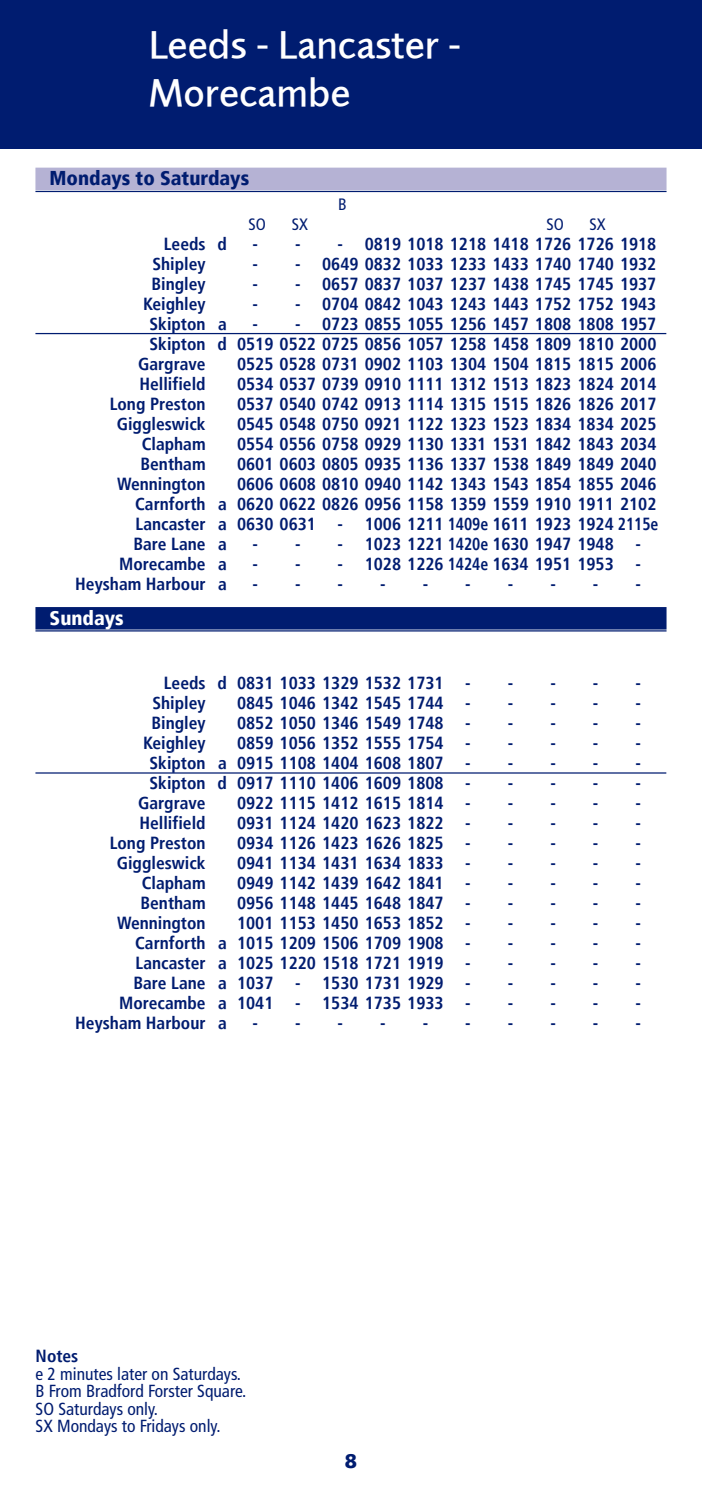
<style>
.page{position:relative;width:702px;height:1489px;background:#fff}
.page>*{position:absolute;margin:0;border:0;box-sizing:border-box;transform-origin:0 0}
.Table_Head{font:500 40px/48px "Foundry Sans";color:#fff}
.Day_Head_Mon_-_Sat{font:900 condensed 20px "Frutiger LT";color:#001c70}
.Day_Head_Mon_-_Sun{font:900 condensed 20px "Frutiger LT";color:#fff}
.Folio_Left{font:900 20px "Frutiger LT";color:#001c70}
.Table_Text{font:700 condensed 17.5px "Frutiger LT";color:#001c70}
.Notes{font:condensed 17.5px "Frutiger LT";color:#001c70}
.Notes_Head{font:700 condensed 17.5px "Frutiger LT";color:#001c70}
.Codes_-_Medium{font:condensed 16.5px "Frutiger LT";color:#001c70}
</style>
<div class="page">
<div style="left:0;top:0;width:702px;height:149px;background:#001c70"></div>
<div style="left:35px;top:168px;width:631px;height:22px;background:#b5b2d4"></div>
<hr style="left:35px;top:191px;width:631px;height:1px;background:#001c70">
<hr style="left:35px;top:333px;width:631px;height:1px;background:#001c70">
<div style="left:35px;top:607px;width:631px;height:22px;background:#001c70"></div>
<hr style="left:35px;top:630px;width:631px;height:1px;background:#001c70">
<hr style="left:35px;top:772px;width:631px;height:1px;background:#001c70">
<p class="Table_Head" style="left:149px;top:20px;width:313px">Leeds - Lancaster -<br>Morecambe</p>
<p class="Day_Head_Mon_-_Sat" style="left:50px;top:166px;width:201px">Mondays to Saturdays</p>
<p class="Codes_-_Medium" style="left:338px;top:195px;width:10px">B</p>
<p class="Codes_-_Medium" style="left:248px;top:214px;width:19px">SO</p>
<p class="Codes_-_Medium" style="left:292px;top:214px;width:18px">SX</p>
<p class="Codes_-_Medium" style="left:546px;top:214px;width:19px">SO</p>
<p class="Codes_-_Medium" style="left:589px;top:214px;width:18px">SX</p>
<p class="Table_Text" style="left:164px;top:233px;width:65px">Leeds d</p>
<p class="Table_Text" style="left:252px;top:233px;width:50px">- -</p>
<p class="Table_Text" style="left:337px;top:233px;width:320px">- 0819 1018 1218 1418 1726 1726 1918</p>
<p class="Table_Text" style="left:152px;top:253px;width:55px">Shipley</p>
<p class="Table_Text" style="left:252px;top:253px;width:405px">- - 0649 0832 1033 1233 1433 1740 1740 1932</p>
<p class="Table_Text" style="left:151px;top:273px;width:56px">Bingley</p>
<p class="Table_Text" style="left:252px;top:273px;width:405px">- - 0657 0837 1037 1237 1438 1745 1745 1937</p>
<p class="Table_Text" style="left:143px;top:293px;width:64px">Keighley</p>
<p class="Table_Text" style="left:252px;top:293px;width:405px">- - 0704 0842 1043 1243 1443 1752 1752 1943</p>
<p class="Table_Text" style="left:149px;top:313px;width:79px">Skipton a</p>
<p class="Table_Text" style="left:252px;top:313px;width:405px">- - 0723 0855 1055 1256 1457 1808 1808 1957</p>
<p class="Table_Text" style="left:149px;top:333px;width:508px">Skipton d 0519 0522 0725 0856 1057 1258 1458 1809 1810 2000</p>
<p class="Table_Text" style="left:138px;top:353px;width:69px">Gargrave</p>
<p class="Table_Text" style="left:237px;top:353px;width:421px">0525 0528 0731 0902 1103 1304 1504 1815 1815 2006</p>
<p class="Table_Text" style="left:139px;top:373px;width:68px">Hellifield</p>
<p class="Table_Text" style="left:237px;top:373px;width:421px">0534 0537 0739 0910 1111 1312 1513 1823 1824 2014</p>
<p class="Table_Text" style="left:110px;top:393px;width:97px">Long Preston</p>
<p class="Table_Text" style="left:237px;top:393px;width:421px">0537 0540 0742 0913 1114 1315 1515 1826 1826 2017</p>
<p class="Table_Text" style="left:117px;top:413px;width:90px">Giggleswick</p>
<p class="Table_Text" style="left:237px;top:413px;width:421px">0545 0548 0750 0921 1122 1323 1523 1834 1834 2025</p>
<p class="Table_Text" style="left:142px;top:433px;width:65px">Clapham</p>
<p class="Table_Text" style="left:237px;top:433px;width:421px">0554 0556 0758 0929 1130 1331 1531 1842 1843 2034</p>
<p class="Table_Text" style="left:140px;top:453px;width:67px">Bentham</p>
<p class="Table_Text" style="left:237px;top:453px;width:421px">0601 0603 0805 0935 1136 1337 1538 1849 1849 2040</p>
<p class="Table_Text" style="left:117px;top:473px;width:90px">Wennington</p>
<p class="Table_Text" style="left:237px;top:473px;width:421px">0606 0608 0810 0940 1142 1343 1543 1854 1855 2046</p>
<p class="Table_Text" style="left:135px;top:493px;width:522px">Carnforth a 0620 0622 0826 0956 1158 1359 1559 1910 1911 2102</p>
<p class="Table_Text" style="left:136px;top:513px;width:524px">Lancaster a 0630 0631 - 1006 1211 1409e 1611 1923 1924 2115e</p>
<p class="Table_Text" style="left:133px;top:533px;width:95px">Bare Lane a</p>
<p class="Table_Text" style="left:252px;top:533px;width:50px">- -</p>
<p class="Table_Text" style="left:337px;top:533px;width:305px">- 1023 1221 1420e 1630 1947 1948 -</p>
<p class="Table_Text" style="left:119px;top:553px;width:109px">Morecambe a</p>
<p class="Table_Text" style="left:252px;top:553px;width:50px">- -</p>
<p class="Table_Text" style="left:337px;top:553px;width:305px">- 1028 1226 1424e 1634 1951 1953 -</p>
<p class="Table_Text" style="left:75px;top:573px;width:153px">Heysham Harbour a</p>
<p class="Table_Text" style="left:252px;top:573px;width:50px">- -</p>
<p class="Table_Text" style="left:337px;top:573px;width:50px">- -</p>
<p class="Table_Text" style="left:422px;top:573px;width:50px">- -</p>
<p class="Table_Text" style="left:508px;top:573px;width:50px">- -</p>
<p class="Table_Text" style="left:593px;top:573px;width:50px">- -</p>
<p class="Day_Head_Mon_-_Sun" style="left:50px;top:605px;width:76px">Sundays</p>
<p class="Table_Text" style="left:164px;top:672px;width:308px">Leeds d 0831 1033 1329 1532 1731 -</p>
<p class="Table_Text" style="left:507px;top:672px;width:50px">- -</p>
<p class="Table_Text" style="left:593px;top:672px;width:50px">- -</p>
<p class="Table_Text" style="left:152px;top:692px;width:55px">Shipley</p>
<p class="Table_Text" style="left:237px;top:692px;width:235px">0845 1046 1342 1545 1744 -</p>
<p class="Table_Text" style="left:507px;top:692px;width:50px">- -</p>
<p class="Table_Text" style="left:593px;top:692px;width:50px">- -</p>
<p class="Table_Text" style="left:151px;top:712px;width:56px">Bingley</p>
<p class="Table_Text" style="left:237px;top:712px;width:235px">0852 1050 1346 1549 1748 -</p>
<p class="Table_Text" style="left:507px;top:712px;width:50px">- -</p>
<p class="Table_Text" style="left:593px;top:712px;width:50px">- -</p>
<p class="Table_Text" style="left:143px;top:732px;width:64px">Keighley</p>
<p class="Table_Text" style="left:237px;top:732px;width:235px">0859 1056 1352 1555 1754 -</p>
<p class="Table_Text" style="left:507px;top:732px;width:50px">- -</p>
<p class="Table_Text" style="left:593px;top:732px;width:50px">- -</p>
<p class="Table_Text" style="left:149px;top:752px;width:323px">Skipton a 0915 1108 1404 1608 1807 -</p>
<p class="Table_Text" style="left:507px;top:752px;width:50px">- -</p>
<p class="Table_Text" style="left:593px;top:752px;width:50px">- -</p>
<p class="Table_Text" style="left:149px;top:772px;width:323px">Skipton d 0917 1110 1406 1609 1808 -</p>
<p class="Table_Text" style="left:507px;top:772px;width:50px">- -</p>
<p class="Table_Text" style="left:593px;top:772px;width:50px">- -</p>
<p class="Table_Text" style="left:138px;top:792px;width:69px">Gargrave</p>
<p class="Table_Text" style="left:237px;top:792px;width:235px">0922 1115 1412 1615 1814 -</p>
<p class="Table_Text" style="left:507px;top:792px;width:50px">- -</p>
<p class="Table_Text" style="left:593px;top:792px;width:50px">- -</p>
<p class="Table_Text" style="left:139px;top:812px;width:68px">Hellifield</p>
<p class="Table_Text" style="left:237px;top:812px;width:235px">0931 1124 1420 1623 1822 -</p>
<p class="Table_Text" style="left:507px;top:812px;width:50px">- -</p>
<p class="Table_Text" style="left:593px;top:812px;width:50px">- -</p>
<p class="Table_Text" style="left:110px;top:832px;width:97px">Long Preston</p>
<p class="Table_Text" style="left:237px;top:832px;width:235px">0934 1126 1423 1626 1825 -</p>
<p class="Table_Text" style="left:507px;top:832px;width:50px">- -</p>
<p class="Table_Text" style="left:593px;top:832px;width:50px">- -</p>
<p class="Table_Text" style="left:117px;top:852px;width:90px">Giggleswick</p>
<p class="Table_Text" style="left:237px;top:852px;width:235px">0941 1134 1431 1634 1833 -</p>
<p class="Table_Text" style="left:507px;top:852px;width:50px">- -</p>
<p class="Table_Text" style="left:593px;top:852px;width:50px">- -</p>
<p class="Table_Text" style="left:142px;top:872px;width:65px">Clapham</p>
<p class="Table_Text" style="left:237px;top:872px;width:235px">0949 1142 1439 1642 1841 -</p>
<p class="Table_Text" style="left:507px;top:872px;width:50px">- -</p>
<p class="Table_Text" style="left:593px;top:872px;width:50px">- -</p>
<p class="Table_Text" style="left:140px;top:892px;width:67px">Bentham</p>
<p class="Table_Text" style="left:237px;top:892px;width:235px">0956 1148 1445 1648 1847 -</p>
<p class="Table_Text" style="left:507px;top:892px;width:50px">- -</p>
<p class="Table_Text" style="left:593px;top:892px;width:50px">- -</p>
<p class="Table_Text" style="left:117px;top:912px;width:90px">Wennington</p>
<p class="Table_Text" style="left:237px;top:912px;width:235px">1001 1153 1450 1653 1852 -</p>
<p class="Table_Text" style="left:507px;top:912px;width:50px">- -</p>
<p class="Table_Text" style="left:593px;top:912px;width:50px">- -</p>
<p class="Table_Text" style="left:135px;top:932px;width:337px">Carnforth a 1015 1209 1506 1709 1908 -</p>
<p class="Table_Text" style="left:507px;top:932px;width:50px">- -</p>
<p class="Table_Text" style="left:593px;top:932px;width:50px">- -</p>
<p class="Table_Text" style="left:136px;top:952px;width:336px">Lancaster a 1025 1220 1518 1721 1919 -</p>
<p class="Table_Text" style="left:507px;top:952px;width:50px">- -</p>
<p class="Table_Text" style="left:593px;top:952px;width:50px">- -</p>
<p class="Table_Text" style="left:133px;top:972px;width:339px">Bare Lane a 1037 - 1530 1731 1929 -</p>
<p class="Table_Text" style="left:507px;top:972px;width:50px">- -</p>
<p class="Table_Text" style="left:593px;top:972px;width:50px">- -</p>
<p class="Table_Text" style="left:119px;top:992px;width:353px">Morecambe a 1041 - 1534 1735 1933 -</p>
<p class="Table_Text" style="left:507px;top:992px;width:50px">- -</p>
<p class="Table_Text" style="left:593px;top:992px;width:50px">- -</p>
<p class="Table_Text" style="left:75px;top:1012px;width:153px">Heysham Harbour a</p>
<p class="Table_Text" style="left:252px;top:1012px;width:50px">- -</p>
<p class="Table_Text" style="left:337px;top:1012px;width:50px">- -</p>
<p class="Table_Text" style="left:422px;top:1012px;width:50px">- -</p>
<p class="Table_Text" style="left:508px;top:1012px;width:50px">- -</p>
<p class="Table_Text" style="left:593px;top:1012px;width:50px">- -</p>
<p class="Notes_Head" style="left:36px;top:1345px;width:44px">Notes</p>
<p class="Notes" style="left:36px;top:1363px;width:207px">e 2 minutes later on Saturdays.</p>
<p class="Notes" style="left:36px;top:1380px;width:212px">B From Bradford Forster Square.</p>
<p class="Notes" style="left:36px;top:1398px;width:124px">SO Saturdays only.</p>
<p class="Notes" style="left:36px;top:1415px;width:186px">SX Mondays to Fridays only.</p>
<p class="Folio_Left" style="left:345px;top:1448px;width:14px">8</p>
</div>
